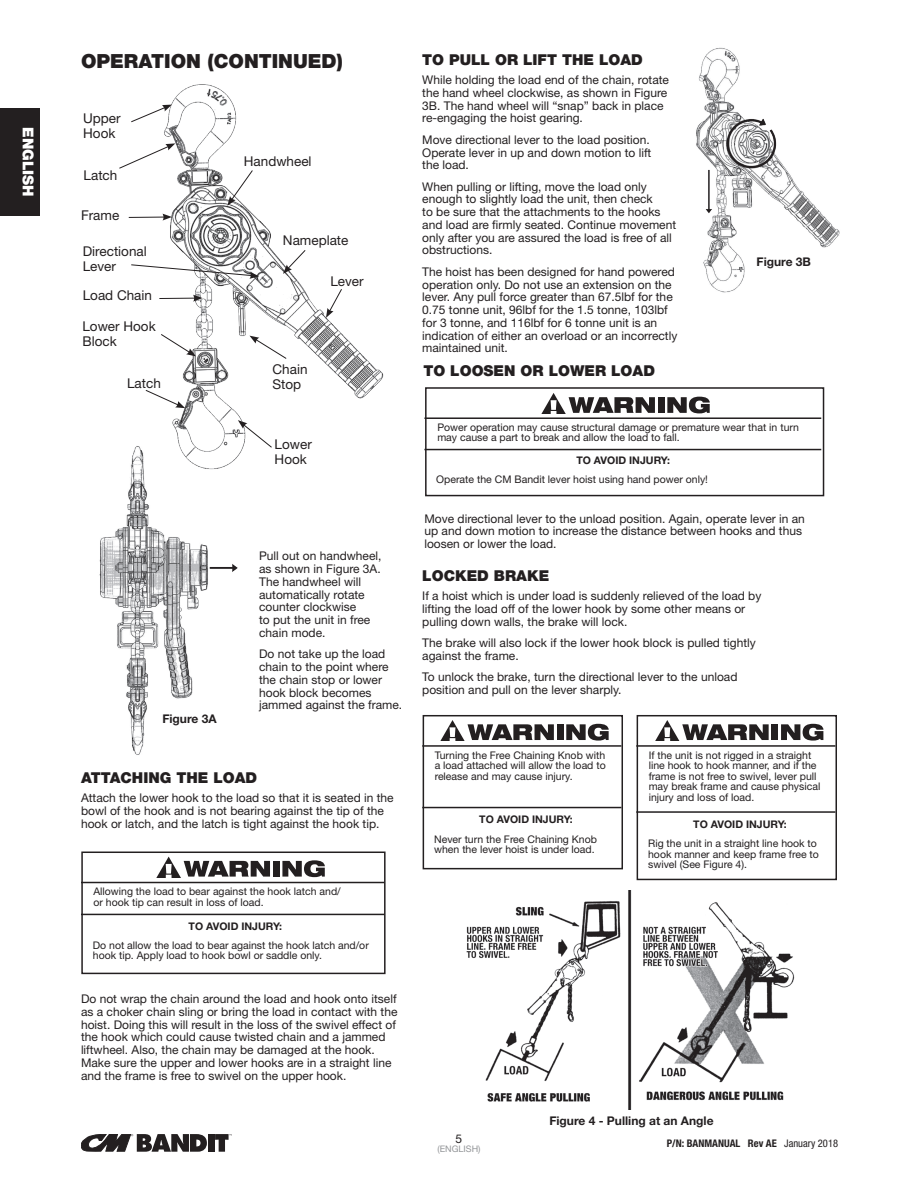
<style>
.page{position:relative;width:918px;height:1188px;background:#fff}
.page>*{position:absolute;margin:0;border:0;box-sizing:border-box;transform-origin:0 0}
.t1{font:900 19.5px "Helvetica Neue LT Std";color:#231f20}
.t2{font:900 15px "Helvetica Neue LT Std";color:#231f20}
.t3{font:900 15px "Helvetica Neue LT Std";color:#fff}
.t4{font:13.5px/15px "Helvetica Neue LT Std";color:#231f20}
.t5{font:12px/12.8px "Helvetica Neue LT Std";color:#231f20}
.t6{font:700 12px "Helvetica Neue LT Std";color:#231f20}
.t7{font:10.5px/10.5px "Helvetica Neue LT Std";color:#231f20}
.t8{font:700 10.5px "Helvetica Neue LT Std";color:#231f20}
.t9{font:700 condensed 10.5px "Helvetica Neue LT Std";color:#231f20}
.t10{font:9px "Helvetica Neue LT Std";color:#939598}
.s1{font-weight:400}
</style>
<div class="page">
<img style="left:99px;top:446px;width:139px;height:309px">
<img style="left:142px;top:84px;width:242px;height:390px">
<svg style="left:131px;top:105px;width:41px;height:18px"></svg>
<svg style="left:119px;top:143px;width:56px;height:26px"></svg>
<hr style="left:129px;top:217px;width:36px;height:1px;background:#231f20">
<svg style="left:162px;top:214px;width:10px;height:7px"></svg>
<hr style="left:159px;top:298px;width:37px;height:1px;background:#231f20">
<svg style="left:193px;top:295px;width:10px;height:7px"></svg>
<svg style="left:160px;top:333px;width:36px;height:23px"></svg>
<svg style="left:145px;top:389px;width:40px;height:19px"></svg>
<svg style="left:238px;top:420px;width:35px;height:28px"></svg>
<svg style="left:249px;top:336px;width:38px;height:24px"></svg>
<svg style="left:326px;top:288px;width:17px;height:30px"></svg>
<svg style="left:283px;top:249px;width:23px;height:25px"></svg>
<svg style="left:227px;top:169px;width:26px;height:37px"></svg>
<svg style="left:131px;top:264px;width:128px;height:15px"></svg>
<img style="left:696px;top:47px;width:144px;height:246px">
<img style="left:466px;top:890px;width:329px;height:219px">
<div style="left:0;top:108px;width:40px;height:108px;background:#231f20"></div>
<div style="left:208px;top:1134px;width:6px;height:18px;background:#231f20"></div>
<svg style="left:215px;top:1134px;width:17px;height:18px"></svg>
<svg style="left:81px;top:1134px;width:126px;height:18px"></svg>
<div style="left:423px;top:715px;width:200px;height:154px;border:2px solid #231f20"></div>
<div style="left:557px;top:724px;width:6px;height:16px;background:#231f20"></div>
<svg style="left:566px;top:724px;width:43px;height:17px"></svg>
<svg style="left:440px;top:720px;width:114px;height:21px"></svg>
<hr style="left:422px;top:745px;width:199px;height:2px;background:#231f20">
<hr style="left:422px;top:807px;width:199px;height:1px;background:#231f20">
<div style="left:637px;top:715px;width:200px;height:165px;border:2px solid #231f20"></div>
<div style="left:772px;top:724px;width:6px;height:16px;background:#231f20"></div>
<svg style="left:781px;top:724px;width:42px;height:17px"></svg>
<svg style="left:655px;top:720px;width:114px;height:21px"></svg>
<hr style="left:636px;top:745px;width:199px;height:2px;background:#231f20">
<hr style="left:636px;top:811px;width:199px;height:2px;background:#231f20">
<div style="left:425px;top:387px;width:399px;height:109px;border:2px solid #231f20"></div>
<hr style="left:424px;top:417px;width:397px;height:2px;background:#231f20">
<hr style="left:424px;top:449px;width:397px;height:1px;background:#231f20">
<div style="left:658px;top:397px;width:6px;height:16px;background:#231f20"></div>
<svg style="left:667px;top:397px;width:43px;height:16px"></svg>
<svg style="left:542px;top:393px;width:113px;height:20px"></svg>
<div style="left:81px;top:852px;width:305px;height:122px;border:2px solid #231f20"></div>
<div style="left:273px;top:861px;width:6px;height:16px;background:#231f20"></div>
<svg style="left:282px;top:860px;width:43px;height:17px"></svg>
<svg style="left:157px;top:857px;width:113px;height:20px"></svg>
<hr style="left:81px;top:882px;width:303px;height:1px;background:#231f20">
<hr style="left:81px;top:914px;width:303px;height:1px;background:#231f20">
<p class="t3" style="left:37px;top:127px;width:71px;rotate:90deg">ENGLISH</p>
<h1 class="t1" style="left:81px;top:49px;width:263px">OPERATION (CONTINUED)</h1>
<p class="t4" style="left:83px;top:111px;width:39px">Upper<br>Hook</p>
<p class="t4" style="left:84px;top:167px;width:35px">Latch</p>
<p class="t4" style="left:81px;top:207px;width:40px">Frame</p>
<p class="t4" style="left:83px;top:244px;width:66px">Directional<br>Lever</p>
<p class="t4" style="left:83px;top:288px;width:71px">Load Chain</p>
<p class="t4" style="left:82px;top:319px;width:75px">Lower Hook<br>Block</p>
<p class="t4" style="left:127px;top:376px;width:35px">Latch</p>
<p class="t4" style="left:244px;top:153px;width:69px">Handwheel</p>
<p class="t4" style="left:283px;top:233px;width:67px">Nameplate</p>
<p class="t4" style="left:330px;top:274px;width:35px">Lever</p>
<p class="t4" style="left:273px;top:361px;width:37px">Chain<br>Stop</p>
<p class="t4" style="left:275px;top:436px;width:39px">Lower<br>Hook</p>
<p class="t6" style="left:162px;top:712px;width:56px">Figure 3A</p>
<p class="t5" style="left:259px;top:550px;width:124px">Pull out on handwheel, as shown in Figure 3A.<br>The handwheel will automatically rotate counter clockwise<br>to put the unit in free chain mode.</p>
<p class="t5" style="left:259px;top:647px;width:144px">Do not take up the load chain to the point where the chain stop or lower hook block becomes jammed against the frame.</p>
<p class="t2" style="left:81px;top:769px;width:178px">ATTACHING THE LOAD</p>
<p class="t5" style="left:81px;top:792px;width:314px">Attach the lower hook to the load so that it is seated in the bowl of the hook and is not bearing against the tip of the hook or latch, and the latch is tight against the hook tip.</p>
<p class="t7" style="left:93px;top:886px;width:249px">Allowing the load to bear against the hook latch and/ or hook tip can result in loss of load.</p>
<p class="t8" style="left:189px;top:920px;width:95px">TO AVOID INJURY:</p>
<p class="t7" style="left:93px;top:940px;width:277px">Do not allow the load to bear against the hook latch and/or hook tip. Apply load to hook bowl or saddle only.</p>
<p class="t5" style="left:81px;top:992px;width:318px">Do not wrap the chain around the load and hook onto itself as a choker chain sling or bring the load in contact with the hoist. Doing this will result in the loss of the swivel effect of the hook which could cause twisted chain and a jammed liftwheel. Also, the chain may be damaged at the hook.<br>Make sure the upper and lower hooks are in a straight line and the frame is free to swivel on the upper hook.</p>
<p class="t2" style="left:422px;top:50px;width:222px">TO PULL OR LIFT THE LOAD</p>
<p class="t5" style="left:422px;top:73px;width:248px">While holding the load end of the chain, rotate the hand wheel clockwise, as shown in Figure 3B. The hand wheel will “snap” back in place re-engaging the hoist gearing.</p>
<p class="t5" style="left:422px;top:133px;width:231px">Move directional lever to the load position.<br>Operate lever in up and down motion to lift the load.</p>
<p class="t5" style="left:422px;top:180px;width:255px">When pulling or lifting, move the load only enough to slightly load the unit, then check<br>to be sure that the attachments to the hooks and load are firmly seated. Continue movement only after you are assured the load is free of all obstructions.</p>
<p class="t5" style="left:422px;top:265px;width:257px">The hoist has been designed for hand powered operation only. Do not use an extension on the lever. Any pull force greater than 67.5lbf for the 0.75 tonne unit, 96lbf for the 1.5 tonne, 103lbf for 3 tonne, and 116lbf for 6 tonne unit is an indication of either an overload or an incorrectly maintained unit.</p>
<p class="t2" style="left:423px;top:361px;width:233px">TO LOOSEN OR LOWER LOAD</p>
<p class="t6" style="left:757px;top:254px;width:56px">Figure 3B</p>
<p class="t7" style="left:437px;top:422px;width:363px">Power operation may cause structural damage or premature wear that in turn may cause a part to break and allow the load to fall.</p>
<p class="t8" style="left:576px;top:454px;width:95px">TO AVOID INJURY:</p>
<p class="t7" style="left:436px;top:474px;width:273px">Operate the CM Bandit lever hoist using hand power only!</p>
<p class="t5" style="left:424px;top:512px;width:382px">Move directional lever to the unload position. Again, operate lever in an up and down motion to increase the distance between hooks and thus loosen or lower the load.</p>
<p class="t2" style="left:422px;top:567px;width:128px">LOCKED BRAKE</p>
<p class="t5" style="left:422px;top:590px;width:341px">If a hoist which is under load is suddenly relieved of the load by lifting the load off of the lower hook by some other means or pulling down walls, the brake will lock.</p>
<p class="t5" style="left:422px;top:637px;width:335px">The brake will also lock if the lower hook block is pulled tightly against the frame.</p>
<p class="t5" style="left:422px;top:671px;width:317px">To unlock the brake, turn the directional lever to the unload position and pull on the lever sharply.</p>
<p class="t7" style="left:435px;top:749px;width:173px;text-align:justify">Turning the Free Chaining Knob with a load attached will allow the load to release and may cause injury.</p>
<p class="t8" style="left:479px;top:813px;width:95px">TO AVOID INJURY:</p>
<p class="t7" style="left:434px;top:834px;width:164px">Never turn the Free Chaining Knob when the lever hoist is under load.</p>
<p class="t7" style="left:649px;top:749px;width:173px">If the unit is not rigged in a straight line hook to hook manner, and if the frame is not free to swivel, lever pull may break frame and cause physical injury and loss of load.</p>
<p class="t8" style="left:693px;top:818px;width:95px">TO AVOID INJURY:</p>
<p class="t7" style="left:648px;top:838px;width:172px">Rig the unit in a straight line hook to hook manner and keep frame free to swivel (See Figure 4).</p>
<p class="t5" style="left:456px;top:1132px;width:8px">5</p>
<p class="t10" style="left:437px;top:1144px;width:45px">(ENGLISH)</p>
<p class="t6" style="left:549px;top:1113px;width:166px">Figure 4 - Pulling at an Angle</p>
<p class="t9" style="left:667px;top:1137px;width:173px">P/N: BANMANUAL Rev AE <span class="s1">January 2018</span></p>
</div>
